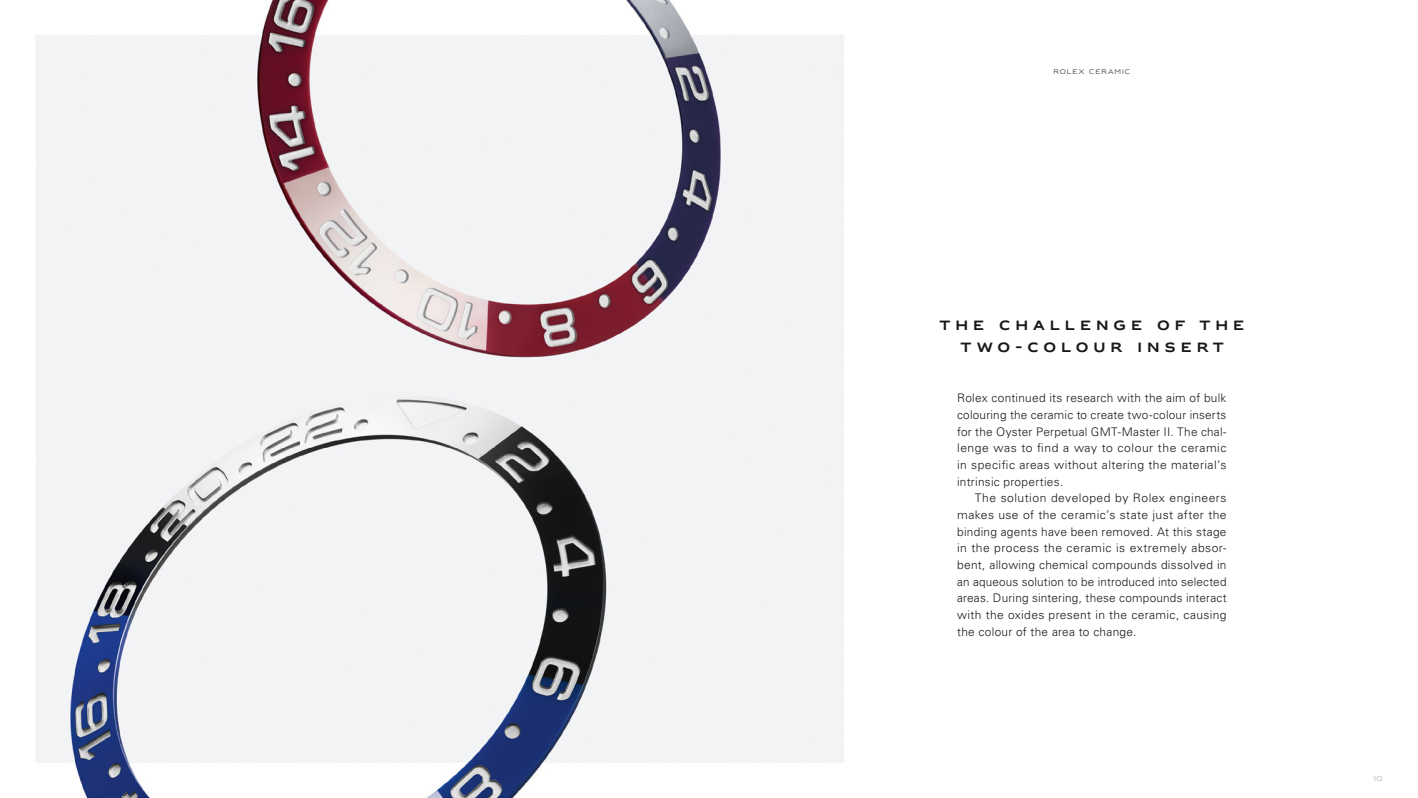
<style>
.page{position:relative;width:1418px;height:798px;background:#fff}
.page>*{position:absolute;margin:0;border:0;box-sizing:border-box;transform-origin:0 0}
.t1{font:700 12.5px/22.5px "Rolex Font";letter-spacing:.4em;color:#191919;text-align:center}
.t2{font:300 11.88px/16.6px "Univers";letter-spacing:.025em;color:#191919;text-align:justify}
.t3{font:300 6.25px "Rolex Font";letter-spacing:.15em;color:#191919}
.t4{font:300 6.25px "Rolex Font";color:#9a9896}
</style>
<div class="page">
<img style="left:36px;top:0;width:808px;height:797px">
<p class="t3" style="left:1053px;top:68px;width:78px">ROLEX CERAMIC</p>
<p class="t1" style="left:939px;top:314px;width:306px">THE CHALLENGE OF THE<br>TWO-COLOUR INSERT</p>
<p class="t2" style="left:957px;top:389px;width:271px">Rolex continued its research with the aim of bulk colouring the ceramic to create two-colour inserts for the Oyster Perpetual GMT-Master II. The chal&shy;lenge was to find a way to colour the ceramic in specific areas without altering the material’s intrinsic properties.</p>
<p class="t2" style="left:957px;top:489px;width:271px;text-indent:18px">The solution developed by Rolex engineers makes use of the ceramic’s state just after the binding agents have been removed. At this stage in the process the ceramic is extremely absor&shy;bent, allowing chemical compounds dissolved in an aqueous solution to be introduced into selected areas. During sintering, these compounds interact with the oxides present in the ceramic, causing the colour of the area to change.</p>
<p class="t4" style="left:1373px;top:774px;width:11px">10</p>
</div>
